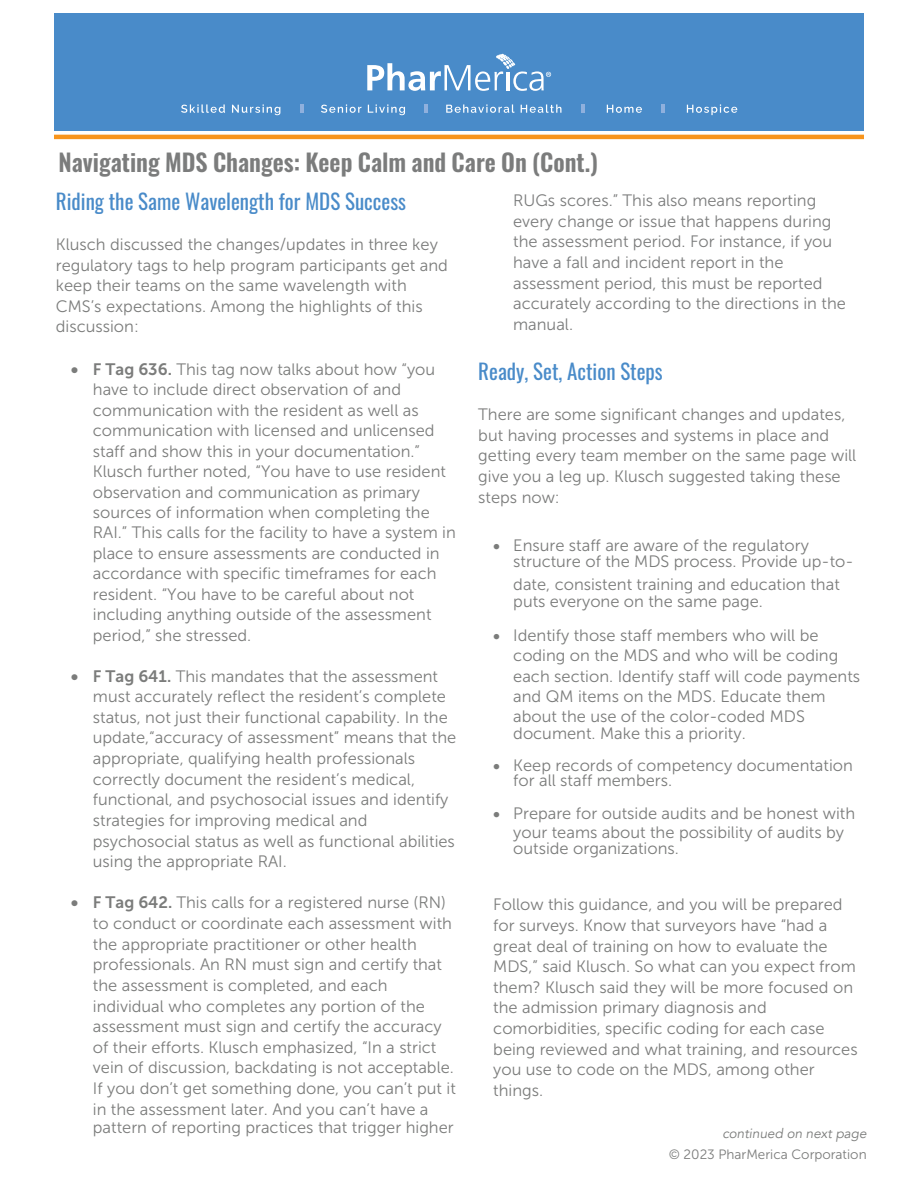
<style>
.page{position:relative;width:918px;height:1188px;background:#fff}
.page>*{position:absolute;margin:0;border:0;box-sizing:border-box;transform-origin:0 0}
.t1{font:600 24px "Oswald";color:#7b7c7c}
.t2{font:21px "Oswald";color:#498bc9}
.t3{font:16.5px/20.7px "Museo Sans 300";color:#7b7c7b}
.t4{font:16.5px/20.7px "Museo Sans 300";color:#7b7c7c}
.t5{font:13.5px "Museo Sans 300";color:#7b7c7b}
.t6{font:italic 13.5px "Avenir";color:#7b7c7b}
.s1{font-family:"Museo Sans 700"}
</style>
<div class="page">
<div style="left:54px;top:14px;width:810px;height:117px;background:#498bc9"></div>
<svg style="left:367px;top:53px;width:184px;height:38px"></svg>
<svg style="left:687px;top:104px;width:50px;height:11px"></svg>
<svg style="left:661px;top:105px;width:4px;height:8px"></svg>
<svg style="left:607px;top:105px;width:35px;height:8px"></svg>
<svg style="left:581px;top:105px;width:3px;height:8px"></svg>
<svg style="left:446px;top:104px;width:115px;height:9px"></svg>
<svg style="left:424px;top:105px;width:4px;height:8px"></svg>
<svg style="left:321px;top:104px;width:84px;height:11px"></svg>
<svg style="left:300px;top:105px;width:3px;height:8px"></svg>
<svg style="left:181px;top:104px;width:99px;height:11px"></svg>
<hr style="left:54px;top:135px;width:810px;height:4px;background:#f8951d">
<h1 class="t1" style="left:58px;top:141px;width:541px">Navigating MDS Changes: Keep Calm and Care On (Cont.)</h1>
<p class="t2" style="left:56px;top:186px;width:352px">Riding the Same Wavelength for MDS Success</p>
<p class="t3" style="left:56px;top:234px;width:394px">Klusch discussed the changes/updates in three key regulatory tags to help program participants get and keep their teams on the same wavelength with CMS’s expectations. Among the highlights of this discussion:</p>
<p class="t3" style="left:93px;top:359px;width:365px;text-indent:-22px">• <span class="s1">F Tag 636.</span> This tag now talks about how “you have to include direct observation of and communication with the resident as well as communication with licensed and unlicensed staff and show this in your documentation.” Klusch further noted, “You have to use resident observation and communication as primary sources of information when completing the RAI.” This calls for the facility to have a system in place to ensure assessments are conducted in accordance with specific timeframes for each resident. “You have to be careful about not including anything outside of the assessment period,” she stressed.</p>
<p class="t3" style="left:93px;top:666px;width:365px;text-indent:-22px">• <span class="s1">F Tag 641.</span> This mandates that the assessment must accurately reflect the resident’s complete status, not just their functional capability. In the update,“accuracy of assessment” means that the appropriate, qualifying health professionals correctly document the resident’s medical, functional, and psychosocial issues and identify strategies for improving medical and psychosocial status as well as functional abilities using the appropriate RAI.</p>
<p class="t3" style="left:93px;top:892px;width:365px;text-indent:-22px">• <span class="s1">F Tag 642.</span> This calls for a registered nurse (RN) to conduct or coordinate each assessment with the appropriate practitioner or other health professionals. An RN must sign and certify that the assessment is completed, and each individual who completes any portion of the assessment must sign and certify the accuracy of their efforts. Klusch emphasized, “In a strict vein of discussion, backdating is not acceptable.<br>If you don’t get something done, you can’t put it in the assessment later. And you can’t have a</p>
<p class="t3" style="left:93px;top:1117px;width:362px">pattern of reporting practices that trigger higher</p>
<p class="t6" style="left:722px;top:1125px;width:146px">continued on next page</p>
<p class="t5" style="left:669px;top:1147px;width:199px">© 2023 PharMerica Corporation</p>
<p class="t4" style="left:513px;top:190px;width:334px">RUGs scores.” This also means reporting every change or issue that happens during the assessment period. For instance, if you have a fall and incident report in the assessment period, this must be reported accurately according to the directions in the manual.</p>
<p class="t2" style="left:478px;top:357px;width:186px">Ready, Set, Action Steps</p>
<p class="t3" style="left:478px;top:404px;width:380px">There are some significant changes and updates, but having processes and systems in place and getting every team member on the same page will give you a leg up. Klusch suggested taking these steps now:</p>
<p class="t3" style="left:513px;top:537px;width:342px;line-height:16.6px;text-indent:-20px">• Ensure staff are aware of the regulatory structure of the MDS process. Provide up-to-</p>
<p class="t3" style="left:513px;top:576px;width:328px;line-height:16.6px">date, consistent training and education that puts everyone on the same page.</p>
<p class="t3" style="left:513px;top:626px;width:348px;line-height:20.1px;text-indent:-20px">• Identify those staff members who will be coding on the MDS and who will be coding each section. Identify staff will code payments and QM items on the MDS. Educate them about the use of the color-coded MDS</p>
<p class="t3" style="left:513px;top:723px;width:234px">document. Make this a priority.</p>
<p class="t3" style="left:513px;top:758px;width:341px;line-height:15px;text-indent:-20px">• Keep records of competency documentation for all staff members.</p>
<p class="t3" style="left:493px;top:803px;width:363px;line-height:19.5px;text-align:center">• Prepare for outside audits and be honest with your teams about the possibility of audits by</p>
<p class="t3" style="left:513px;top:838px;width:167px">outside organizations.</p>
<p class="t3" style="left:493px;top:894px;width:366px">Follow this guidance, and you will be prepared for surveys. Know that surveyors have “had a great deal of training on how to evaluate the MDS,” said Klusch. So what can you expect from them? Klusch said they will be more focused on the admission primary diagnosis and comorbidities, specific coding for each case being reviewed and what training, and resources you use to code on the MDS, among other things.</p>
</div>
